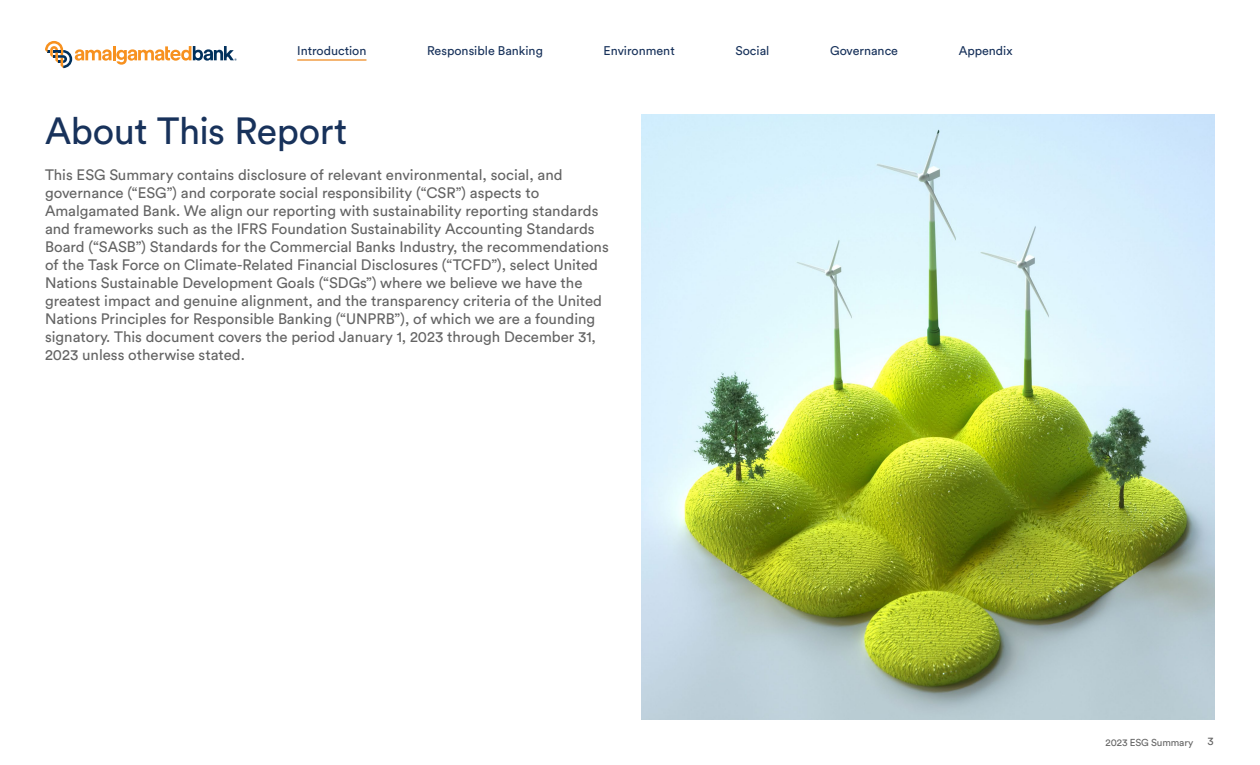
<style>
.page{position:relative;width:1260px;height:765px;background:#fff}
.page>*{position:absolute;margin:0;border:0;box-sizing:border-box;transform-origin:0 0}
.t1{font:37.5px "Circular Std";letter-spacing:-.01em;color:#18325b}
.t2{font:15px/18px "Circular Std";color:#646464}
.t3{font:12.5px "Circular Std";color:#18325b}
.t4{font:11.25px "Circular Std";color:#646464}
.t5{font:10px "Circular Std";letter-spacing:-.01em;color:#646464}
</style>
<div class="page">
<svg style="left:45px;top:41px;width:192px;height:27px"></svg>
<hr style="left:297px;top:59px;width:69px;height:2px;background:#ef8a21">
<img style="left:641px;top:114px;width:574px;height:606px">
<p class="t3" style="left:297px;top:43px;width:71px">Introduction</p>
<p class="t3" style="left:427px;top:43px;width:117px">Responsible Banking</p>
<p class="t3" style="left:604px;top:43px;width:73px">Environment</p>
<p class="t3" style="left:735px;top:43px;width:35px">Social</p>
<p class="t3" style="left:830px;top:43px;width:69px">Governance</p>
<p class="t3" style="left:959px;top:43px;width:55px">Appendix</p>
<h1 class="t1" style="left:45px;top:108px;width:304px">About This Report</h1>
<p class="t2" style="left:45px;top:166px;width:565px">This ESG Summary contains disclosure of relevant environmental, social, and governance (“ESG”) and corporate social responsibility (“CSR”) aspects to Amalgamated Bank. We align our reporting with sustainability reporting standards and frameworks such as the IFRS Foundation Sustainability Accounting Standards Board (“SASB”) Standards for the Commercial Banks Industry, the recommendations of the Task Force on Climate-Related Financial Disclosures (“TCFD”), select United Nations Sustainable Development Goals (“SDGs”) where we believe we have the greatest impact and genuine alignment, and the transparency criteria of the United Nations Principles for Responsible Banking (“UNPRB”), of which we are a founding signatory. This document covers the period January 1, 2023 through December 31, 2023 unless otherwise stated.</p>
<p class="t5" style="left:1106px;top:736px;width:89px">2023 ESG Summary</p>
<p class="t4" style="left:1208px;top:734px;width:8px">3</p>
</div>
